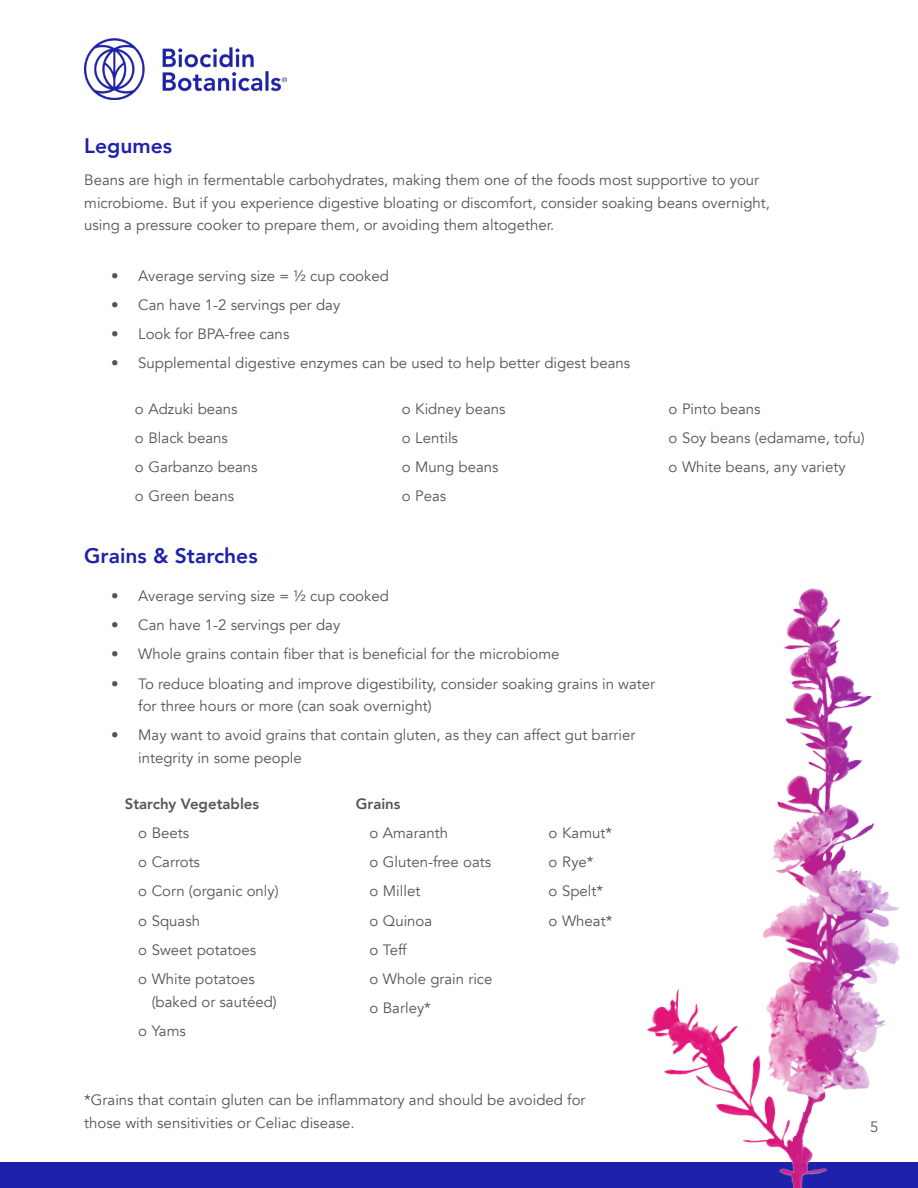
<style>
.page{position:relative;width:918px;height:1188px;background:#fff}
.page>*{position:absolute;margin:0;border:0;box-sizing:border-box;transform-origin:0 0}
.t1{font:800 21px "Avenir";color:#1e22aa}
.t2{font:15px/22.5px "Avenir";color:#545454}
.t3{font:15px/29.2px "Avenir";color:#53565a}
.t4{font:800 15px "Avenir";color:#53565a}
</style>
<div class="page">
<img style="left:84px;top:39px;width:202px;height:60px">
<div style="left:0;top:1162px;width:918px;height:26px;background:#1e22aa"></div>
<img style="left:647px;top:588px;width:253px;height:600px">
<h1 class="t1" style="left:84px;top:129px;width:89px">Legumes</h1>
<p class="t2" style="left:84px;top:169px;width:687px">Beans are high in fermentable carbohydrates, making them one of the foods most supportive to your microbiome. But if you experience digestive bloating or discomfort, consider soaking beans overnight, using a pressure cooker to prepare them, or avoiding them altogether.</p>
<p class="t2" style="left:111px;top:265px;width:279px">• Average serving size = ½ cup cooked</p>
<p class="t2" style="left:111px;top:294px;width:231px">• Can have 1-2 servings per day</p>
<p class="t2" style="left:111px;top:323px;width:180px">• Look for BPA-free cans</p>
<p class="t2" style="left:111px;top:352px;width:520px">• Supplemental digestive enzymes can be used to help better digest beans</p>
<p class="t3" style="left:135px;top:394px;width:124px">o Adzuki beans<br>o Black beans<br>o Garbanzo beans o Green beans</p>
<p class="t3" style="left:402px;top:394px;width:105px">o Kidney beans o Lentils<br>o Mung beans o Peas</p>
<p class="t3" style="left:669px;top:394px;width:198px">o Pinto beans<br>o Soy beans (edamame, tofu) o White beans, any variety</p>
<h1 class="t1" style="left:84px;top:539px;width:175px">Grains &amp; Starches</h1>
<p class="t2" style="left:111px;top:585px;width:279px">• Average serving size = ½ cup cooked</p>
<p class="t2" style="left:111px;top:614px;width:231px">• Can have 1-2 servings per day</p>
<p class="t2" style="left:111px;top:643px;width:450px">• Whole grains contain fiber that is beneficial for the microbiome</p>
<p class="t2" style="left:138px;top:672px;width:518px;text-indent:-27px">• To reduce bloating and improve digestibility, consider soaking grains in water for three hours or more (can soak overnight)</p>
<p class="t2" style="left:138px;top:724px;width:499px;text-indent:-27px">• May want to avoid grains that contain gluten, as they can affect gut barrier integrity in some people</p>
<p class="t4" style="left:125px;top:792px;width:136px">Starchy Vegetables</p>
<p class="t3" style="left:138px;top:818px;width:142px">o Beets<br>o Carrots<br>o Corn (organic only) o Squash<br>o Sweet potatoes<br>o White potatoes</p>
<p class="t3" style="left:138px;top:987px;width:140px;text-indent:14px">(baked or sautéed) o Yams</p>
<p class="t4" style="left:356px;top:792px;width:46px">Grains</p>
<p class="t3" style="left:369px;top:818px;width:125px">o Amaranth<br>o Gluten-free oats o Millet<br>o Quinoa<br>o Teff<br>o Whole grain rice o Barley*</p>
<p class="t3" style="left:549px;top:818px;width:65px">o Kamut* o Rye*<br>o Spelt* o Wheat*</p>
<p class="t2" style="left:84px;top:1089px;width:503px">*Grains that contain gluten can be inflammatory and should be avoided for those with sensitivities or Celiac disease.</p>
<p class="t3" style="left:870px;top:1112px;width:10px">5</p>
</div>
